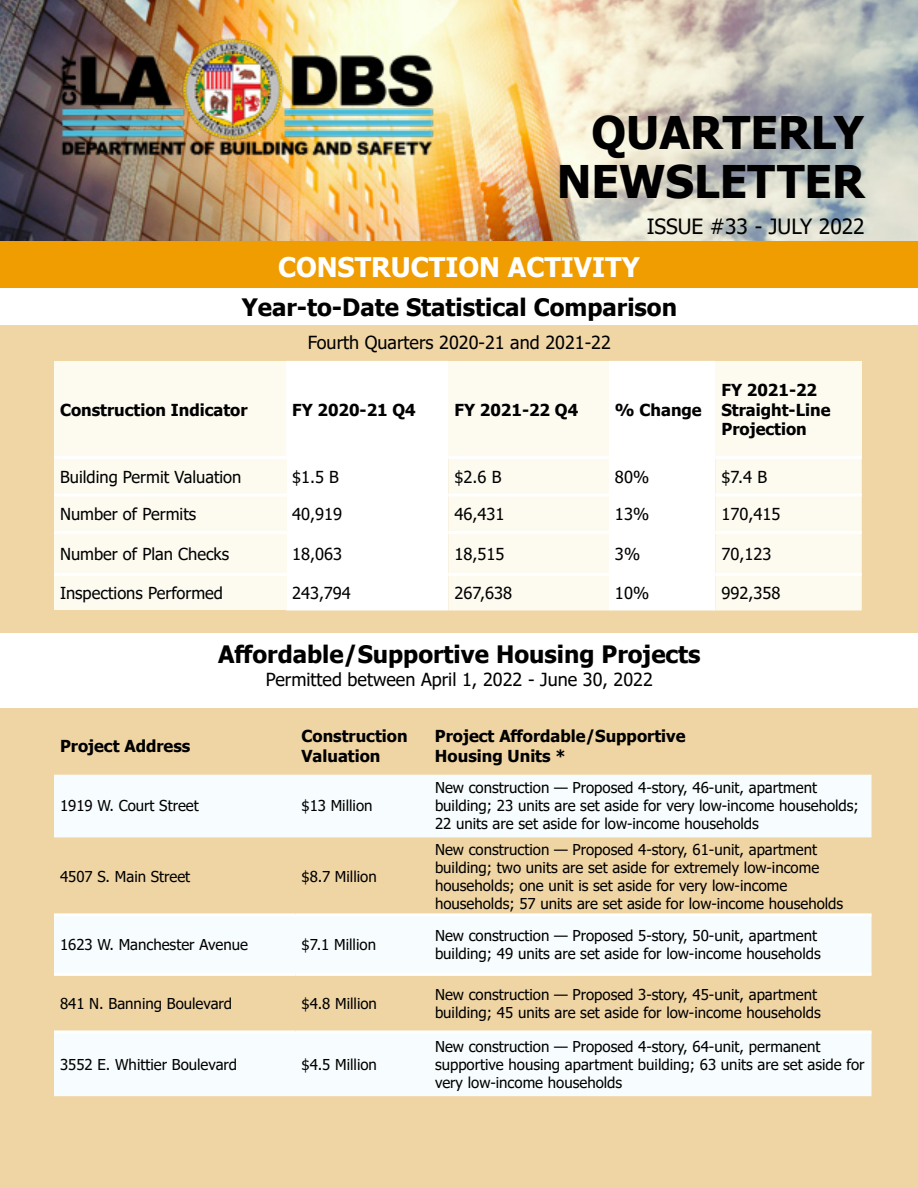
<style>
.page{position:relative;width:918px;height:1188px;background:#fff}
.page>*{position:absolute;margin:0;border:0;box-sizing:border-box;transform-origin:0 0}
.t1{font:700 45px "Tahoma";color:#000}
.t2{font:700 27px "Tahoma";color:#fff}
.t3{font:700 24px "Tahoma";color:#000}
.t4{font:21px "Tahoma";color:#000}
.t5{font:18px "Tahoma";color:#000}
.t6{font:16.5px "Tahoma";color:#000}
.t7{font:700 16.5px/19.8px "Tahoma";color:#000}
.t8{font:15px/18px "Tahoma";color:#000}
</style>
<div class="page">
<div style="left:0;top:326px;width:918px;height:307px;background:#f0d6a5"></div>
<div style="left:0;top:240px;width:918px;height:48px;background:#f09d01"></div>
<div style="left:0;top:708px;width:918px;height:480px;background:#f0d5a4"></div>
<img style="left:0;top:0;width:918px;height:240px">
<div style="left:54px;top:361px;width:232px;height:97px;background:#fdfaf0"></div>
<div style="left:286px;top:361px;width:430px;height:249px;background:#fff"></div>
<div style="left:448px;top:361px;width:161px;height:97px;background:#fdfaf0"></div>
<div style="left:716px;top:361px;width:146px;height:97px;background:#fdfaf0"></div>
<div style="left:54px;top:458px;width:232px;height:37px;background:#fdfaf0"></div>
<div style="left:448px;top:459px;width:161px;height:151px;background:#fdfaf0"></div>
<div style="left:716px;top:459px;width:146px;height:151px;background:#fdfaf0"></div>
<div style="left:54px;top:495px;width:232px;height:37px;background:#fdfaf0"></div>
<div style="left:54px;top:532px;width:232px;height:42px;background:#fdfaf0"></div>
<div style="left:54px;top:574px;width:232px;height:36px;background:#fdfaf0"></div>
<hr style="left:54px;top:456px;width:232px;height:3px;background:#fff">
<hr style="left:286px;top:456px;width:162px;height:3px;background:#fff">
<hr style="left:448px;top:456px;width:161px;height:3px;background:#fff">
<hr style="left:609px;top:456px;width:107px;height:3px;background:#fff">
<hr style="left:716px;top:456px;width:146px;height:3px;background:#fff">
<hr style="left:54px;top:494px;width:232px;height:2px;background:#fff">
<hr style="left:286px;top:494px;width:162px;height:2px;background:#fff">
<hr style="left:448px;top:494px;width:161px;height:2px;background:#fff">
<hr style="left:609px;top:494px;width:107px;height:2px;background:#fff">
<hr style="left:716px;top:494px;width:146px;height:2px;background:#fff">
<hr style="left:54px;top:531px;width:232px;height:3px;background:#fff">
<hr style="left:286px;top:531px;width:162px;height:3px;background:#fff">
<hr style="left:448px;top:531px;width:161px;height:3px;background:#fff">
<hr style="left:609px;top:531px;width:107px;height:3px;background:#fff">
<hr style="left:716px;top:531px;width:146px;height:3px;background:#fff">
<hr style="left:54px;top:573px;width:232px;height:3px;background:#fff">
<hr style="left:286px;top:573px;width:162px;height:3px;background:#fff">
<hr style="left:448px;top:573px;width:161px;height:3px;background:#fff">
<hr style="left:609px;top:573px;width:107px;height:3px;background:#fff">
<hr style="left:716px;top:573px;width:146px;height:3px;background:#fff">
<div style="left:54px;top:775px;width:818px;height:62px;background:#f7fdfe"></div>
<div style="left:54px;top:916px;width:818px;height:57px;background:#f7fdfe"></div>
<div style="left:54px;top:1033px;width:818px;height:63px;background:#f7fdfe"></div>
<hr style="left:54px;top:913px;width:242px;height:3px;background:#fff">
<hr style="left:296px;top:913px;width:133px;height:3px;background:#fff">
<hr style="left:429px;top:913px;width:443px;height:3px;background:#fff">
<hr style="left:54px;top:973px;width:242px;height:3px;background:#fff">
<hr style="left:296px;top:973px;width:133px;height:3px;background:#fff">
<hr style="left:429px;top:973px;width:443px;height:3px;background:#fff">
<hr style="left:54px;top:1030px;width:242px;height:3px;background:#fff">
<hr style="left:296px;top:1030px;width:133px;height:3px;background:#fff">
<hr style="left:429px;top:1030px;width:443px;height:3px;background:#fff">
<img style="left:56px;top:34px;width:382px;height:130px">
<h1 class="t1" style="left:591px;top:101px;width:274px">QUARTERLY</h1>
<h1 class="t1" style="left:557px;top:150px;width:309px">NEWSLETTER</h1>
<h3 class="t4" style="left:647px;top:212px;width:220px">ISSUE #33 - JULY 2022</h3>
<h2 class="t2" style="left:278px;top:249px;width:363px">CONSTRUCTION ACTIVITY</h2>
<h3 class="t3" style="left:242px;top:290px;width:437px">Year-to-Date Statistical Comparison</h3>
<p class="t5" style="left:308px;top:330px;width:305px">Fourth Quarters 2020-21 and 2021-22</p>
<p class="t7" style="left:60px;top:400px;width:189px">Construction Indicator</p>
<p class="t7" style="left:292px;top:400px;width:125px">FY 2020-21 Q4</p>
<p class="t7" style="left:454px;top:400px;width:125px">FY 2021-22 Q4</p>
<p class="t7" style="left:615px;top:400px;width:88px">% Change</p>
<p class="t7" style="left:722px;top:380px;width:111px">FY 2021-22<br>Straight-Line<br>Projection</p>
<p class="t6" style="left:60px;top:466px;width:183px">Building Permit Valuation</p>
<p class="t6" style="left:292px;top:466px;width:48px">$1.5 B</p>
<p class="t6" style="left:454px;top:466px;width:48px">$2.6 B</p>
<p class="t6" style="left:615px;top:466px;width:36px">80%</p>
<p class="t6" style="left:722px;top:466px;width:47px">$7.4 B</p>
<p class="t6" style="left:60px;top:503px;width:138px">Number of Permits</p>
<p class="t6" style="left:292px;top:503px;width:52px">40,919</p>
<p class="t6" style="left:454px;top:503px;width:52px">46,431</p>
<p class="t6" style="left:615px;top:503px;width:36px">13%</p>
<p class="t6" style="left:722px;top:503px;width:61px">170,415</p>
<p class="t6" style="left:60px;top:543px;width:171px">Number of Plan Checks</p>
<p class="t6" style="left:292px;top:543px;width:52px">18,063</p>
<p class="t6" style="left:454px;top:543px;width:52px">18,515</p>
<p class="t6" style="left:615px;top:543px;width:27px">3%</p>
<p class="t6" style="left:722px;top:543px;width:52px">70,123</p>
<p class="t6" style="left:60px;top:582px;width:165px">Inspections Performed</p>
<p class="t6" style="left:292px;top:582px;width:60px">243,794</p>
<p class="t6" style="left:454px;top:582px;width:59px">267,638</p>
<p class="t6" style="left:615px;top:582px;width:36px">10%</p>
<p class="t6" style="left:722px;top:582px;width:61px">992,358</p>
<h3 class="t3" style="left:218px;top:637px;width:484px">Affordable/Supportive Housing Projects</h3>
<p class="t5" style="left:266px;top:668px;width:388px">Permitted between April 1, 2022 - June 30, 2022</p>
<p class="t7" style="left:60px;top:737px;width:132px">Project Address</p>
<p class="t7" style="left:301px;top:727px;width:108px">Construction<br>Valuation</p>
<p class="t7" style="left:435px;top:727px;width:252px">Project Affordable/Supportive<br>Housing Units *</p>
<p class="t8" style="left:60px;top:797px;width:140px">1919 W. Court Street</p>
<p class="t8" style="left:302px;top:797px;width:73px">$13 Million</p>
<p class="t8" style="left:435px;top:779px;width:425px">New construction — Proposed 4-story, 46-unit, apartment building; 23 units are set aside for very low-income households;<br>22 units are set aside for low-income households</p>
<p class="t8" style="left:60px;top:868px;width:132px">4507 S. Main Street</p>
<p class="t8" style="left:302px;top:868px;width:77px">$8.7 Million</p>
<p class="t8" style="left:435px;top:841px;width:410px">New construction — Proposed 4-story, 61-unit, apartment building; two units are set aside for extremely low-income households; one unit is set aside for very low-income households; 57 units are set aside for low-income households</p>
<p class="t8" style="left:60px;top:937px;width:190px">1623 W. Manchester Avenue</p>
<p class="t8" style="left:302px;top:937px;width:76px">$7.1 Million</p>
<p class="t8" style="left:435px;top:928px;width:387px">New construction — Proposed 5-story, 50-unit, apartment building; 49 units are set aside for low-income households</p>
<p class="t8" style="left:60px;top:995px;width:174px">841 N. Banning Boulevard</p>
<p class="t8" style="left:302px;top:995px;width:77px">$4.8 Million</p>
<p class="t8" style="left:435px;top:986px;width:387px">New construction — Proposed 3-story, 45-unit, apartment building; 45 units are set aside for low-income households</p>
<p class="t8" style="left:60px;top:1056px;width:179px">3552 E. Whittier Boulevard</p>
<p class="t8" style="left:302px;top:1056px;width:77px">$4.5 Million</p>
<p class="t8" style="left:435px;top:1038px;width:431px">New construction — Proposed 4-story, 64-unit, permanent supportive housing apartment building; 63 units are set aside for very low-income households</p>
</div>
